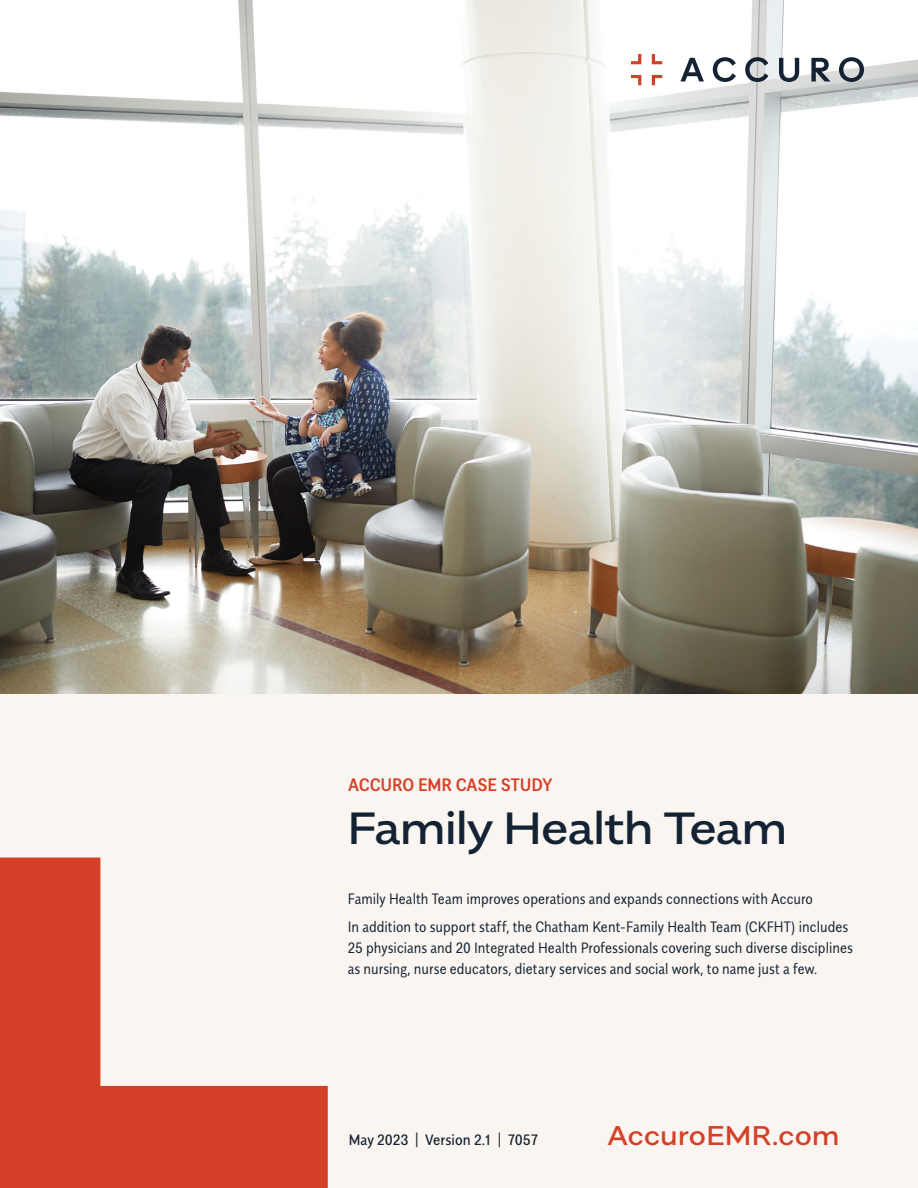
<style>
.page{position:relative;width:918px;height:1188px;background:#fff}
.page>*{position:absolute;margin:0;border:0;box-sizing:border-box;transform-origin:0 0}
.t1{font:500 45px "Alergia Wide";letter-spacing:-.015em;color:#132334}
.t2{font:500 27px "Alergia Wide";letter-spacing:.01em;color:#d63f27}
.t3{font:500 18px "Alergia Condensed";letter-spacing:-.01em;color:#d63f27}
.t4{font:300 15px/27.8px "Alergia Condensed";letter-spacing:.005em;color:#132334}
.t5{font:15px "Alergia Condensed";letter-spacing:-.005em;color:#132334}
</style>
<div class="page">
<div style="left:0;top:339px;width:918px;height:849px;background:#faf5f0"></div>
<img style="left:0;top:92px;width:918px;height:601px">
<svg style="left:204px;top:0;width:714px;height:563px"></svg>
<svg style="left:713px;top:57px;width:23px;height:25px"></svg>
<svg style="left:745px;top:57px;width:23px;height:25px"></svg>
<svg style="left:779px;top:58px;width:20px;height:24px"></svg>
<svg style="left:839px;top:57px;width:25px;height:25px"></svg>
<svg style="left:680px;top:58px;width:24px;height:23px"></svg>
<svg style="left:652px;top:54px;width:10px;height:10px"></svg>
<svg style="left:631px;top:54px;width:10px;height:10px"></svg>
<svg style="left:652px;top:75px;width:10px;height:10px"></svg>
<svg style="left:631px;top:75px;width:10px;height:10px"></svg>
<svg style="left:811px;top:58px;width:20px;height:23px"></svg>
<svg style="left:0;top:858px;width:328px;height:330px;fill:#d63f27"></svg>
<p class="t3" style="left:348px;top:771px;width:206px">ACCURO EMR CASE STUDY</p>
<h1 class="t1" style="left:348px;top:793px;width:441px">Family Health Team</h1>
<p class="t4" style="left:348px;top:884px;width:502px">Family Health Team improves operations and expands connections with Accuro<br>In addition to support staff, the Chatham Kent-Family Health Team (CKFHT) includes</p>
<p class="t4" style="left:348px;top:936px;width:507px;line-height:21px">25 physicians and 20 Integrated Health Professionals covering such diverse disciplines as nursing, nurse educators, dietary services and social work, to name just a few.</p>
<p class="t5" style="left:349px;top:1129px;width:191px">May 2023 | Version 2.1 | 7057</p>
<h2 class="t2" style="left:607px;top:1115px;width:234px">AccuroEMR.com</h2>
</div>
